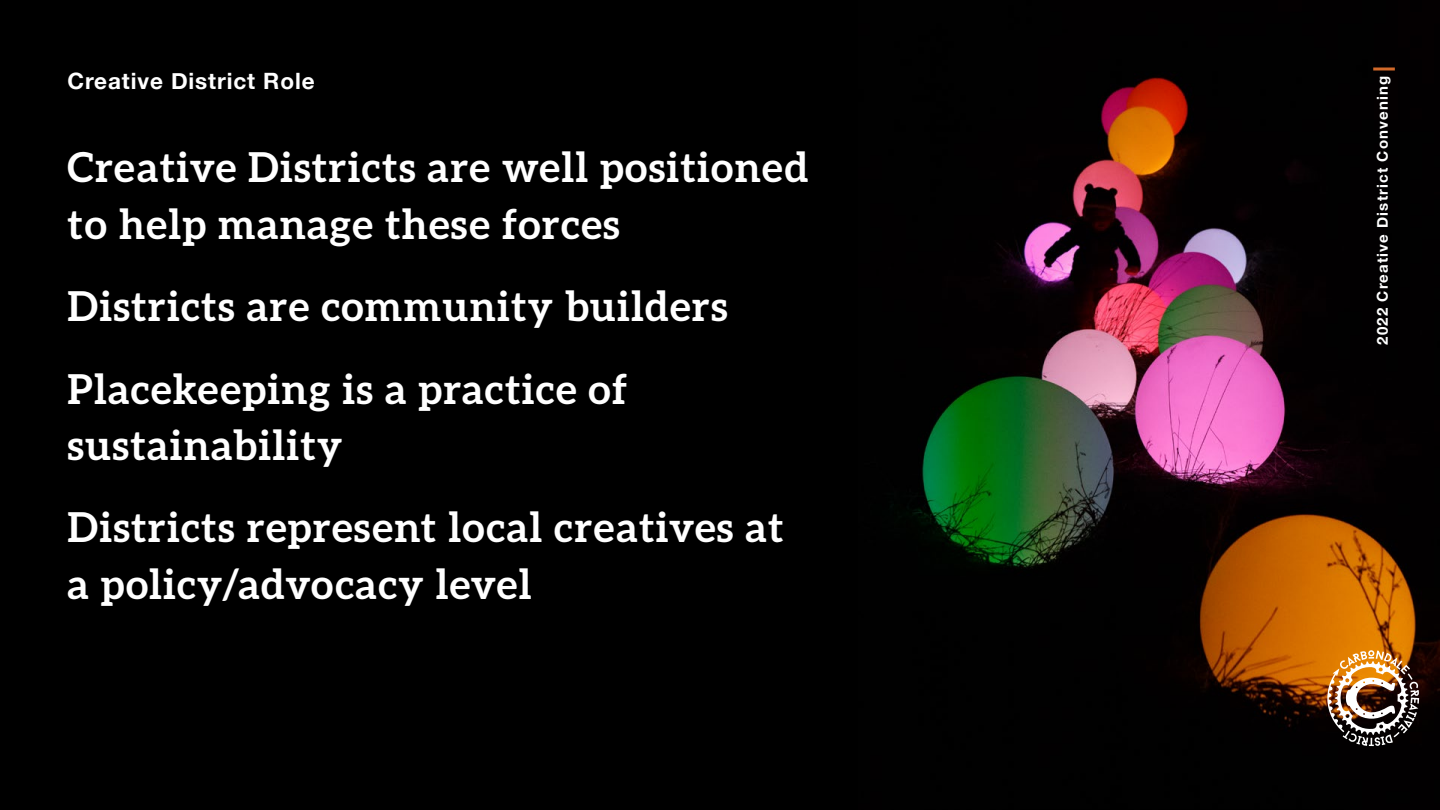
<style>
.page{position:relative;width:1440px;height:810px;background:#000}
.page>*{position:absolute;margin:0;border:0;box-sizing:border-box;transform-origin:0 0}
.Bullets{font:700 41.25px/56.2px "Aleo";letter-spacing:.03em;color:#fff}
.t1{font:700 22.5px "Helvetica Neue";letter-spacing:.04em;color:#fff}
.t2{font:700 15px "Helvetica Neue";letter-spacing:.075em;color:#fff}
</style>
<div class="page">
<img style="left:891px;top:67px;width:549px;height:680px">
<hr style="left:1373px;top:68px;width:22px;height:2px;background:#d2692a">
<svg style="left:1327px;top:650px;width:92px;height:96px"></svg>
<p class="t1" style="left:68px;top:64px;width:249px">Creative District Role</p>
<p class="Bullets" style="left:68px;top:139px;width:742px">Creative Districts are well positioned to help manage these forces</p>
<p class="Bullets" style="left:68px;top:277px;width:662px">Districts are community builders</p>
<p class="Bullets" style="left:68px;top:360px;width:561px">Placekeeping is a practice of sustainability</p>
<p class="Bullets" style="left:68px;top:499px;width:718px">Districts represent local creatives at a policy/advocacy level</p>
<p class="t2" style="left:1371px;top:345px;width:270px;rotate:-90deg">2022 Creative District Convening</p>
</div>
